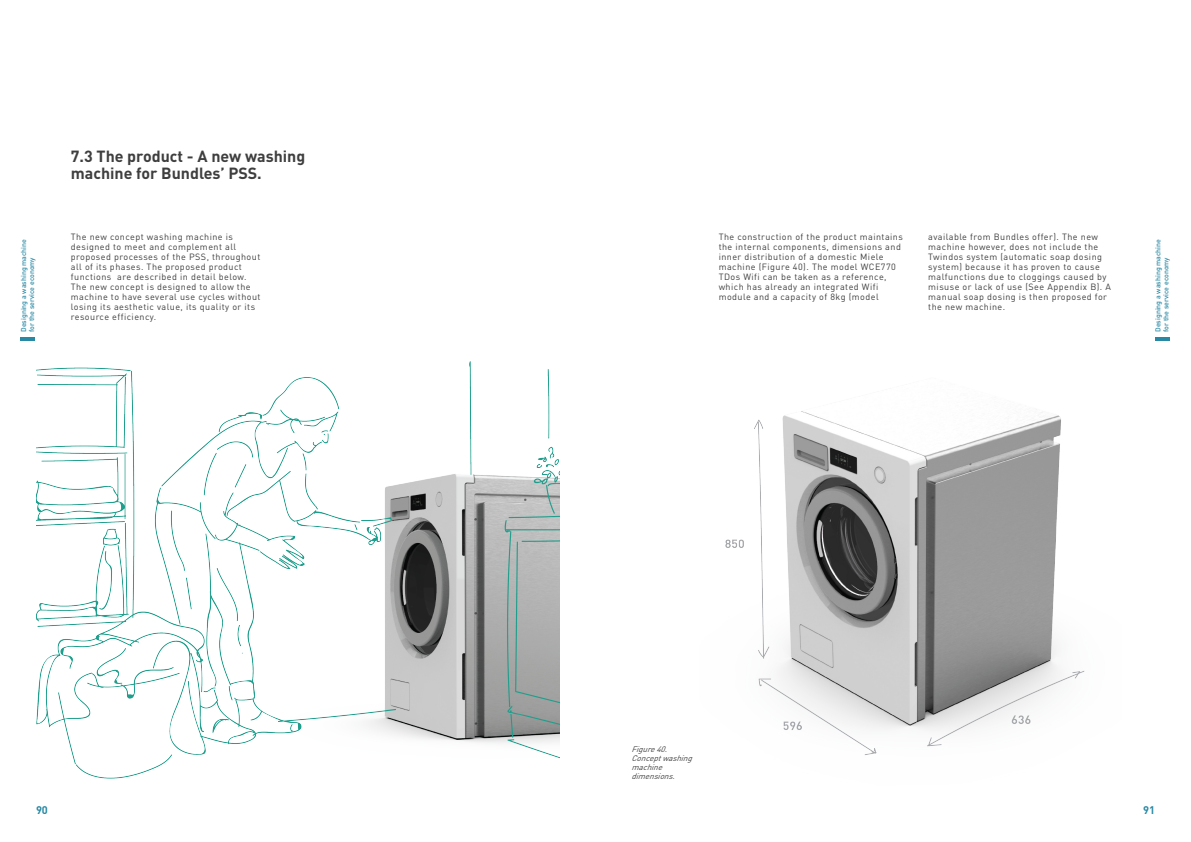
<style>
.page{position:relative;width:1191px;height:842px;background:#fff}
.page>*{position:absolute;margin:0;border:0;box-sizing:border-box;transform-origin:0 0}
.t1{font:700 16px/17px "DIN Pro";color:#3e3e3f}
.t2{font:700 11px "DIN Pro";color:#2989a5}
.t3{font:9px/10px "DIN Pro";letter-spacing:.05em;color:#3e3e3f}
.t4{font:italic 8px/9px "DIN Pro";color:#3e3e3f}
.t5{font:500 7px/8px "DIN Pro";color:#2989a5}
</style>
<div class="page">
<hr style="left:1155px;top:337px;width:14px;height:4px;background:#2989a5">
<hr style="left:21px;top:337px;width:14px;height:4px;background:#2989a5">
<img style="left:36px;top:361px;width:523px;height:418px">
<img style="left:725px;top:411px;width:360px;height:344px">
<p class="t5" style="left:19px;top:332px;width:94px;rotate:-90deg">Designing a washing machine for the service economy</p>
<p class="t1" style="left:71px;top:147px;width:236px">7.3 The product - A new washing machine for Bundles’ PSS.</p>
<p class="t3" style="left:71px;top:231px;width:191px">The new concept washing machine is designed to meet and complement all proposed processes of the PSS, throughout all of its phases. The proposed product functions are described in detail below.<br>The new concept is designed to allow the machine to have several use cycles without losing its aesthetic value, its quality or its resource efficiency.</p>
<p class="t3" style="left:718px;top:231px;width:186px">The construction of the product maintains the internal components, dimensions and inner distribution of a domestic Miele machine (Figure 40). The model WCE770<br>TDos Wifi can be taken as a reference, which has already an integrated Wifi module and a capacity of 8kg (model</p>
<p class="t3" style="left:928px;top:232px;width:184px">available from Bundles offer). The new machine however, does not include the Twindos system (automatic soap dosing system) because it has proven to cause malfunctions due to cloggings caused by misuse or lack of use (See Appendix B). A manual soap dosing is then proposed for the new machine.</p>
<p class="t5" style="left:1153px;top:332px;width:94px;rotate:-90deg">Designing a washing machine for the service economy</p>
<p class="t2" style="left:36px;top:803px;width:13px">90</p>
<p class="t4" style="left:631px;top:744px;width:65px">Figure40.<br>Conceptwashing machine dimensions.</p>
<p class="t2" style="left:1143px;top:803px;width:13px">91</p>
</div>
